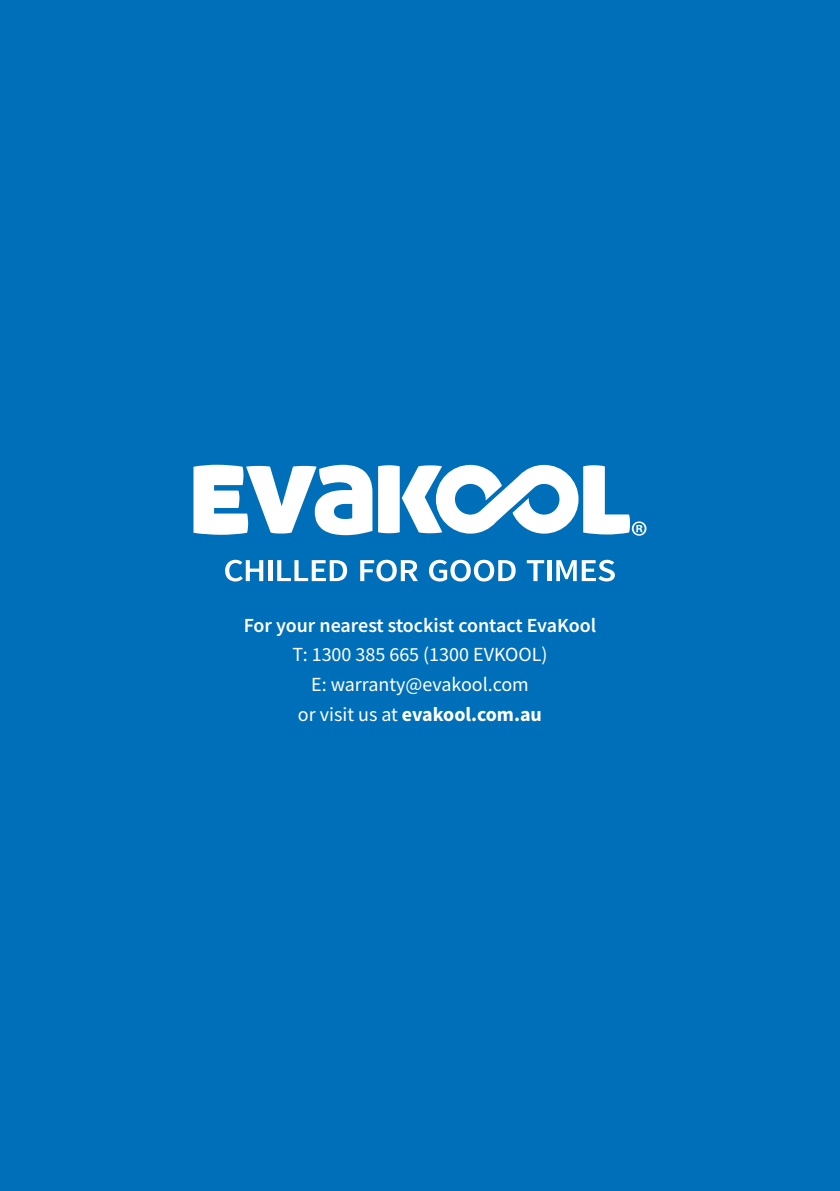
<style>
.page{position:relative;width:840px;height:1191px;background:#fff}
.page>*{position:absolute;margin:0;border:0;box-sizing:border-box;transform-origin:0 0}
.t1{font:20px "Source Sans Pro";color:#fff}
.t2{font:600 20px "Source Sans Pro";color:#fff}
.t3{font:700 20px "Source Sans Pro";color:#fff}
.s1{font-weight:400}
</style>
<div class="page">
<div style="left:0;top:0;width:839px;height:1191px;background:#006fb9"></div>
<svg style="left:225px;top:560px;width:38px;height:21px"></svg>
<hr style="left:268px;top:560px;width:4px;height:21px;background:#fff">
<svg style="left:277px;top:560px;width:70px;height:21px"></svg>
<svg style="left:360px;top:560px;width:58px;height:21px"></svg>
<svg style="left:429px;top:560px;width:86px;height:21px"></svg>
<svg style="left:526px;top:560px;width:18px;height:21px"></svg>
<hr style="left:547px;top:560px;width:4px;height:21px;background:#fff">
<svg style="left:556px;top:560px;width:58px;height:21px"></svg>
<svg style="left:193px;top:465px;width:179px;height:70px"></svg>
<svg style="left:378px;top:465px;width:268px;height:71px"></svg>
<p class="t2" style="left:243px;top:612px;width:354px">For your nearest stockist contact EvaKool</p>
<p class="t1" style="left:292px;top:642px;width:256px">T: 1300 385 665 (1300 EVKOOL)</p>
<p class="t1" style="left:311px;top:671px;width:219px">E: warranty@evakool.com</p>
<p class="t3" style="left:298px;top:700px;width:245px"><span class="s1">or visit us at</span> evakool.com.au</p>
</div>
